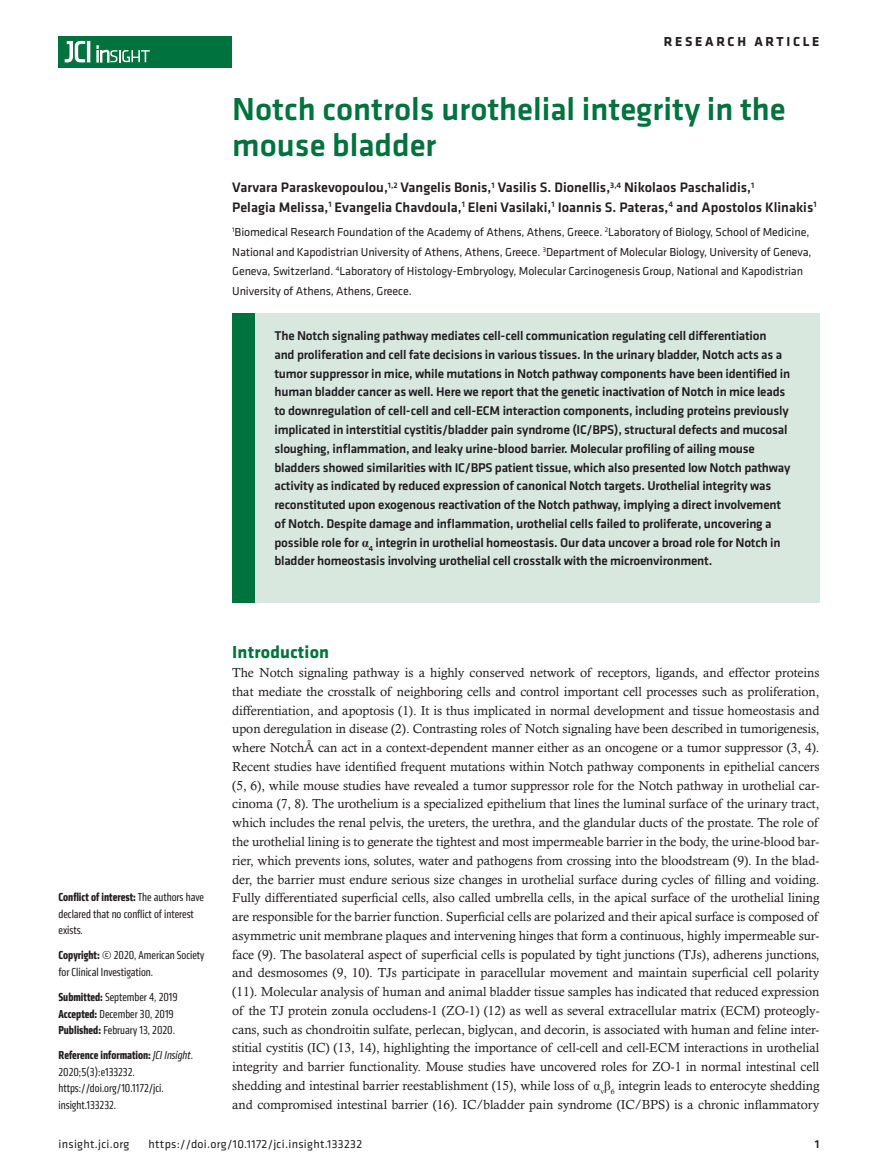
<style>
.page{position:relative;width:878px;height:1175px;background:#fff}
.page>*{position:absolute;margin:0;border:0;box-sizing:border-box;transform-origin:0 0}
.t1{font:500 33px/36px "Klavika Basic";color:#00723e}
.t2{font:700 18px "Klavika";letter-spacing:.01em;color:#00723e}
.t3{font:500 14.25px/19.5px "Klavika Basic";color:#231f20}
.t4{font:700 13.5px "Klavika Basic";letter-spacing:.2em;color:#231f20}
.t5{font:13.2px/18.8px "Calisto MT Std";letter-spacing:-.005em;color:#231f20;text-align:justify}
.t6{font:500 13.2px/18.8px "Klavika Basic";letter-spacing:-.015em;color:#231f20}
.t7{font:12px/19.5px "Klavika";letter-spacing:-.01em;color:#231f20}
.t8{font:condensed 12px/16.5px "Klavika";color:#231f20}
.t9{font:12px "Klavika Basic";letter-spacing:.025em;color:#231f20}
.t10{font:500 12px "Klavika Basic";color:#231f20}
.s1{font-family:"Times New Roman";font-weight:700}
.s2{font-weight:700}
.s3{font-style:italic}
.s4{font-family:"Times New Roman"}
</style>
<div class="page">
<div style="left:59px;top:36px;width:173px;height:31px;background:#00723e"></div>
<hr style="left:87px;top:41px;width:3px;height:21px;background:#fff">
<svg style="left:64px;top:41px;width:21px;height:22px"></svg>
<svg style="left:97px;top:46px;width:53px;height:16px"></svg>
<div style="left:232px;top:313px;width:587px;height:290px;background:#d8e8df"></div>
<div style="left:232px;top:313px;width:22px;height:290px;background:#00723e"></div>
<p class="t4" style="left:663px;top:32px;width:157px">RESEARCH ARTICLE</p>
<h1 class="t1" style="left:232px;top:91px;width:555px">Notch controls urothelial integrity in the mouse bladder</h1>
<p class="t3" style="left:232px;top:178px;width:586px">Varvara Paraskevopoulou,<sup>1,2</sup> Vangelis Bonis,<sup>1</sup> Vasilis S. Dionellis,<sup>3,4</sup> Nikolaos Paschalidis,<sup>1<br></sup>Pelagia Melissa,<sup>1</sup> Evangelia Chavdoula,<sup>1</sup> Eleni Vasilaki,<sup>1</sup> Ioannis S. Pateras,<sup>4</sup> and Apostolos Klinakis<sup>1</sup></p>
<p class="t7" style="left:232px;top:222px;width:581px"><sup>1</sup>Biomedical Research Foundation of the Academy of Athens, Athens, Greece. <sup>2</sup>Laboratory of Biology, School of Medicine, National and Kapodistrian University of Athens, Athens, Greece. <sup>3</sup>Department of Molecular Biology, University of Geneva, Geneva, Switzerland. <sup>4</sup>Laboratory of Histology-Embryology, Molecular Carcinogenesis Group, National and Kapodistrian University of Athens, Athens, Greece.</p>
<p class="t6" style="left:274px;top:326px;width:517px">The Notch signaling pathway mediates cell-cell communication regulating cell differentiation<br>and proliferation and cell fate decisions in various tissues. In the urinary bladder, Notch acts as a tumor suppressor in mice, while mutations in Notch pathway components have been identified in human bladder cancer as well. Here we report that the genetic inactivation of Notch in mice leads to downregulation of cell-cell and cell-ECM interaction components, including proteins previously implicated in interstitial cystitis/bladder pain syndrome (IC/BPS), structural defects and mucosal sloughing, inflammation, and leaky urine-blood barrier. Molecular profiling of ailing mouse bladders showed similarities with IC/BPS patient tissue, which also presented low Notch pathway activity as indicated by reduced expression of canonical Notch targets. Urothelial integrity was reconstituted upon exogenous reactivation of the Notch pathway, implying a direct involvement of Notch. Despite damage and inflammation, urothelial cells failed to proliferate, uncovering a possible role for <span class="s1">α</span><sub>4</sub> integrin in urothelial homeostasis. Our data uncover a broad role for Notch in bladder homeostasis involving urothelial cell crosstalk with the microenvironment.</p>
<p class="t8" style="left:59px;top:889px;width:147px"><span class="s2">Conflict of interest:</span> The authors have declared that no conflict of interest exists.</p>
<p class="t8" style="left:59px;top:947px;width:147px"><span class="s2">Copyright:</span> © 2020, American Society for Clinical Investigation.</p>
<p class="t8" style="left:59px;top:988px;width:121px"><span class="s2">Submitted:</span> September 4, 2019<br><span class="s2">Accepted:</span> December 30, 2019<br><span class="s2">Published:</span> February 13, 2020.</p>
<p class="t8" style="left:59px;top:1046px;width:136px"><span class="s2">Reference information:</span> <span class="s3">JCI Insight</span>.<br>2020;5(3):e133232. https://doi.org/10.1172/jci. insight.133232.</p>
<h2 class="t2" style="left:232px;top:639px;width:98px">Introduction</h2>
<p class="t5" style="left:232px;top:663px;width:588px">The Notch signaling pathway is a highly conserved network of receptors, ligands, and effector proteins that mediate the crosstalk of neighboring cells and control important cell processes such as proliferation, differentiation, and apoptosis (1). It is thus implicated in normal development and tissue homeostasis and upon deregulation in disease (2). Contrasting roles of Notch signaling have been described in tumorigenesis, where NotchÅ can act in a context-dependent manner either as an oncogene or a tumor suppressor (3, 4).<br>Recent studies have identified frequent mutations within Notch pathway components in epithelial cancers (5, 6), while mouse studies have revealed a tumor suppressor role for the Notch pathway in urothelial car&shy;cinoma (7, 8). The urothelium is a specialized epithelium that lines the luminal surface of the urinary tract, which includes the renal pelvis, the ureters, the urethra, and the glandular ducts of the prostate. The role of the urothelial lining is to generate the tightest and most impermeable barrier in the body, the urine-blood bar&shy;rier, which prevents ions, solutes, water and pathogens from crossing into the bloodstream (9). In the blad&shy;der, the barrier must endure serious size changes in urothelial surface during cycles of filling and voiding.<br>Fully differentiated superficial cells, also called umbrella cells, in the apical surface of the urothelial lining are responsible for the barrier function. Superficial cells are polarized and their apical surface is composed of asymmetric unit membrane plaques and intervening hinges that form a continuous, highly impermeable sur&shy;face (9). The basolateral aspect of superficial cells is populated by tight junctions (TJs), adherens junctions, and desmosomes (9, 10). TJs participate in paracellular movement and maintain superficial cell polarity (11). Molecular analysis of human and animal bladder tissue samples has indicated that reduced expression of the TJ protein zonula occludens-1 (ZO-1) (12) as well as several extracellular matrix (ECM) proteogly&shy;cans, such as chondroitin sulfate, perlecan, biglycan, and decorin, is associated with human and feline inter&shy;stitial cystitis (IC) (13, 14), highlighting the importance of cell-cell and cell-ECM interactions in urothelial integrity and barrier functionality. Mouse studies have uncovered roles for ZO-1 in normal intestinal cell shedding and intestinal barrier reestablishment (15), while loss of <span class="s4">α</span><sub>v</sub><span class="s4">β</span><sub>6</sub> integrin leads to enterocyte shedding and compromised intestinal barrier (16). IC/bladder pain syndrome (IC/BPS) is a chronic inflammatory</p>
<p class="t9" style="left:58px;top:1135px;width:72px">insight.jci.org</p>
<p class="t9" style="left:148px;top:1135px;width:215px">https://doi.org/10.1172/jci.insight.133232</p>
<p class="t10" style="left:814px;top:1135px;width:6px">1</p>
</div>
